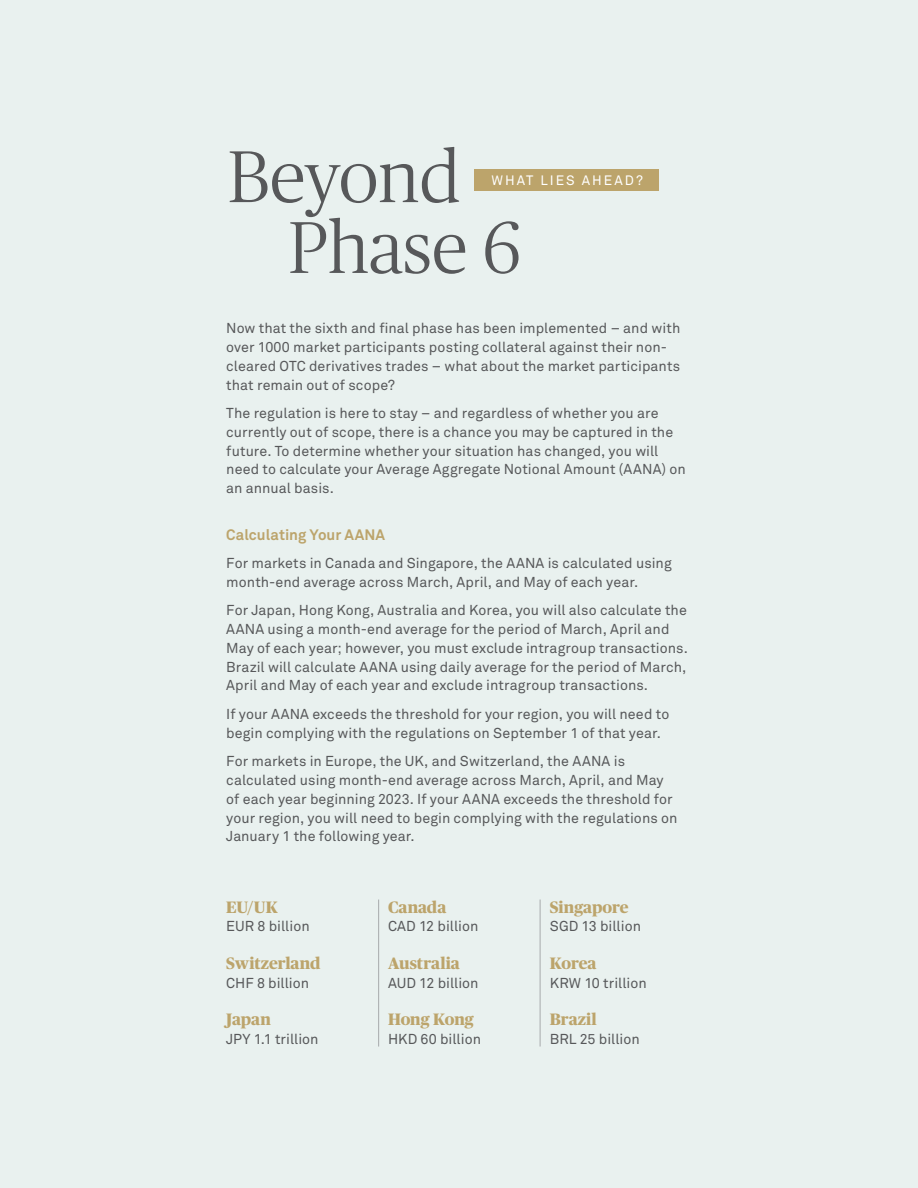
<style>
.page{position:relative;width:918px;height:1188px;background:#e9f1ef}
.page>*{position:absolute;margin:0;border:0;box-sizing:border-box;transform-origin:0 0}
.Titles_copy{font:300 73.2px "Publico Headline";color:#57585a}
.General_Text_copy{font:800 16.5px "Publico Headline VN";color:#bca46b}
.Sub_Title_2{font:700 15px "Akkurat Pro";letter-spacing:.005em;color:#bca46b}
.General_Text_copy-2{font:14.25px/18.8px "Akkurat Pro";letter-spacing:.005em;color:#57585a}
.t1{font:13.5px "Akkurat Pro";letter-spacing:.15em;color:#fff}
</style>
<div class="page">
<div style="left:475px;top:169px;width:184px;height:22px;background:#bca46b"></div>
<hr style="left:378px;top:900px;width:1px;height:147px;background:#a7aaac">
<hr style="left:540px;top:900px;width:1px;height:147px;background:#a7aaac">
<p class="Titles_copy" style="left:228px;top:127px;width:234px">Beyond</p>
<p class="Titles_copy" style="left:288px;top:198px;width:234px">Phase 6</p>
<p class="t1" style="left:491px;top:173px;width:153px">WHAT LIES AHEAD?</p>
<p class="General_Text_copy-2" style="left:226px;top:320px;width:456px">Now that the sixth and final phase has been implemented – and with over 1000 market participants posting collateral against their non&shy;cleared OTC derivatives trades – what about the market participants that remain out of scope?</p>
<p class="General_Text_copy-2" style="left:226px;top:404px;width:461px">The regulation is here to stay – and regardless of whether you are currently out of scope, there is a chance you may be captured in the future. To determine whether your situation has changed, you will need to calculate your Average Aggregate Notional Amount (AANA) on an annual basis.</p>
<p class="Sub_Title_2" style="left:226px;top:525px;width:160px">Calculating Your AANA</p>
<p class="General_Text_copy-2" style="left:226px;top:554px;width:447px">For markets in Canada and Singapore, the AANA is calculated using month-end average across March, April, and May of each year.</p>
<p class="General_Text_copy-2" style="left:226px;top:602px;width:463px">For Japan, Hong Kong, Australia and Korea, you will also calculate the AANA using a month-end average for the period of March, April and May of each year; however, you must exclude intragroup transactions.<br>Brazil will calculate AANA using daily average for the period of March, April and May of each year and exclude intragroup transactions.</p>
<p class="General_Text_copy-2" style="left:226px;top:705px;width:445px">If your AANA exceeds the threshold for your region, you will need to begin complying with the regulations on September 1 of that year.</p>
<p class="General_Text_copy-2" style="left:226px;top:752px;width:453px">For markets in Europe, the UK, and Switzerland, the AANA is calculated using month-end average across March, April, and May of each year beginning 2023. If your AANA exceeds the threshold for your region, you will need to begin complying with the regulations on January 1 the following year.</p>
<p class="General_Text_copy" style="left:226px;top:895px;width:53px">EU/UK</p>
<p class="General_Text_copy-2" style="left:226px;top:918px;width:85px">EUR 8 billion</p>
<p class="General_Text_copy" style="left:226px;top:951px;width:96px">Switzerland</p>
<p class="General_Text_copy-2" style="left:226px;top:974px;width:84px">CHF 8 billion</p>
<p class="General_Text_copy" style="left:226px;top:1008px;width:46px">Japan</p>
<p class="General_Text_copy-2" style="left:226px;top:1030px;width:94px">JPY 1.1 trillion</p>
<p class="General_Text_copy" style="left:388px;top:895px;width:60px">Canada</p>
<p class="General_Text_copy-2" style="left:388px;top:918px;width:92px">CAD 12 billion</p>
<p class="General_Text_copy" style="left:388px;top:951px;width:73px">Australia</p>
<p class="General_Text_copy-2" style="left:388px;top:974px;width:92px">AUD 12 billion</p>
<p class="General_Text_copy" style="left:388px;top:1008px;width:87px">Hong Kong</p>
<p class="General_Text_copy-2" style="left:388px;top:1030px;width:94px">HKD 60 billion</p>
<p class="General_Text_copy" style="left:550px;top:895px;width:80px">Singapore</p>
<p class="General_Text_copy-2" style="left:550px;top:918px;width:93px">SGD 13 billion</p>
<p class="General_Text_copy" style="left:550px;top:951px;width:48px">Korea</p>
<p class="General_Text_copy-2" style="left:550px;top:974px;width:98px">KRW 10 trillion</p>
<p class="General_Text_copy" style="left:550px;top:1008px;width:49px">Brazil</p>
<p class="General_Text_copy-2" style="left:550px;top:1030px;width:91px">BRL 25 billion</p>
</div>
